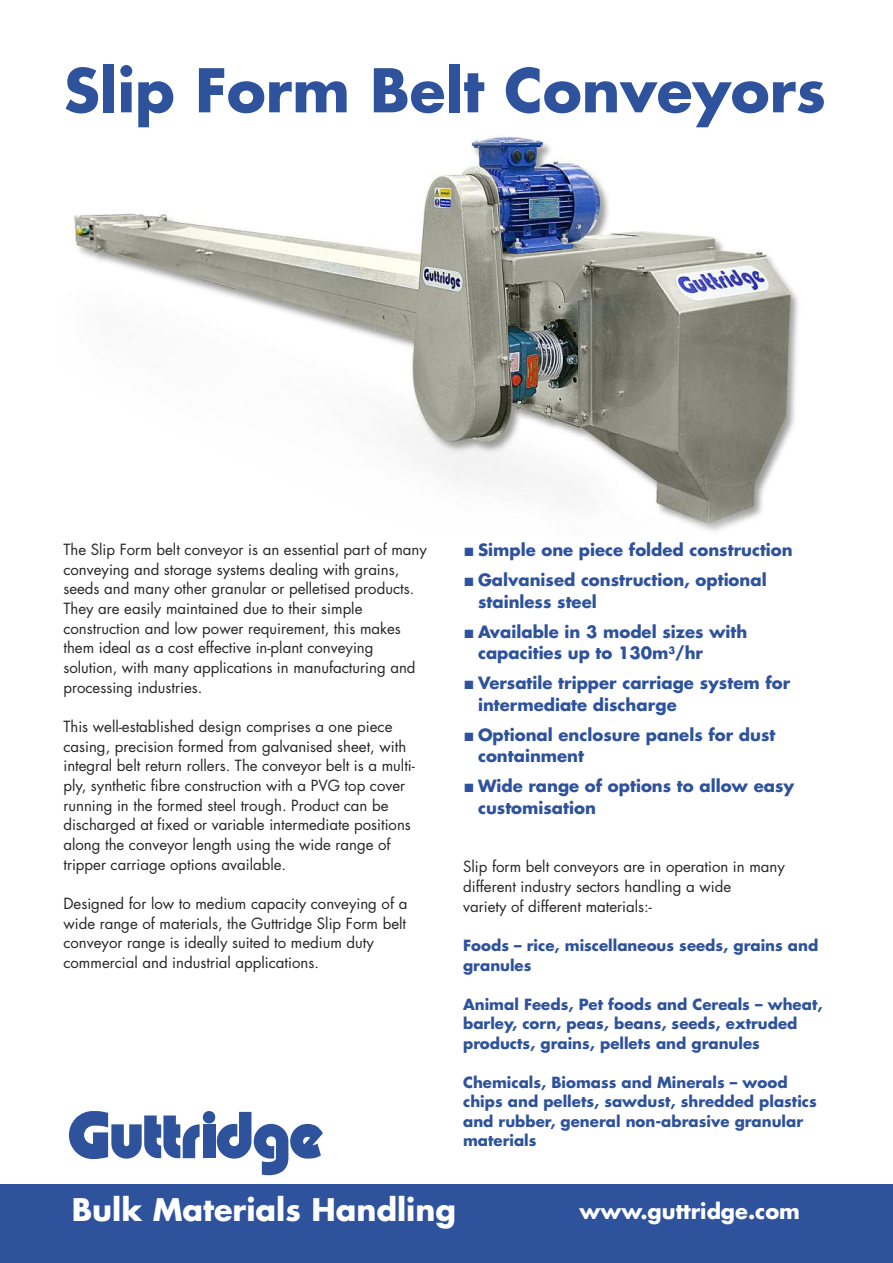
<style>
.page{position:relative;width:893px;height:1263px;background:#fff}
.page>*{position:absolute;margin:0;border:0;box-sizing:border-box;transform-origin:0 0}
.t1{font:700 58.5px "Futura CE";color:#2e529b}
.t2{font:700 30.3px "Futura CE";color:#fff}
.t3{font:700 21px "Futura CE";color:#fff}
.t4{font:700 16.5px/21.5px "Futura CE";color:#2e529b}
.t5{font:15px/19.6px "Futura CE";color:#272627}
.t6{font:700 15px/19.5px "Futura CE";color:#2e529b}
</style>
<div class="page">
<div style="left:0;top:1184px;width:893px;height:79px;background:#2e529b"></div>
<svg style="left:69px;top:1111px;width:254px;height:64px"></svg>
<img style="left:67px;top:135px;width:732px;height:396px">
<h1 class="t1" style="left:64px;top:64px;width:764px">Slip Form Belt Conveyors</h1>
<p class="t5" style="left:63px;top:541px;width:365px">The Slip Form belt conveyor is an essential part of many conveying and storage systems dealing with grains, seeds and many other granular or pelletised products.<br>They are easily maintained due to their simple construction and low power requirement, this makes them ideal as a cost effective in-plant conveying solution, with many applications in manufacturing and processing industries.</p>
<p class="t5" style="left:63px;top:718px;width:353px">This well-established design comprises a one piece casing, precision formed from galvanised sheet, with integral belt return rollers. The conveyor belt is a multi&shy;ply, synthetic fibre construction with a PVG top cover running in the formed steel trough. Product can be discharged at fixed or variable intermediate positions along the conveyor length using the wide range of tripper carriage options available.</p>
<p class="t5" style="left:63px;top:895px;width:345px">Designed for low to medium capacity conveying of a wide range of materials, the Guttridge Slip Form belt conveyor range is ideally suited to medium duty commercial and industrial applications.</p>
<p class="t4" style="left:464px;top:541px;width:330px">■ Simple one piece folded construction</p>
<p class="t4" style="left:478px;top:571px;width:290px;text-indent:-14px">■ Galvanised construction, optional stainless steel</p>
<p class="t4" style="left:478px;top:622px;width:271px;text-indent:-14px">■ Available in 3 model sizes with capacities up to 130m<sup>3</sup>/hr</p>
<p class="t4" style="left:478px;top:674px;width:314px;text-indent:-14px">■ Versatile tripper carriage system for intermediate discharge</p>
<p class="t4" style="left:478px;top:725px;width:299px;text-indent:-14px">■ Optional enclosure panels for dust containment</p>
<p class="t4" style="left:478px;top:777px;width:318px;text-indent:-14px">■ Wide range of options to allow easy customisation</p>
<p class="t5" style="left:463px;top:858px;width:323px">Slip form belt conveyors are in operation in many different industry sectors handling a wide<br>variety of different materials:-</p>
<p class="t6" style="left:463px;top:937px;width:357px">Foods – rice, miscellaneous seeds, grains and granules</p>
<p class="t6" style="left:463px;top:995px;width:361px">Animal Feeds, Pet foods and Cereals – wheat, barley, corn, peas, beans, seeds, extruded products, grains, pellets and granules</p>
<p class="t6" style="left:463px;top:1074px;width:355px">Chemicals, Biomass and Minerals – wood chips and pellets, sawdust, shredded plastics and rubber, general non-abrasive granular materials</p>
<h2 class="t2" style="left:72px;top:1196px;width:386px">Bulk Materials Handling</h2>
<h3 class="t3" style="left:580px;top:1201px;width:222px">www.guttridge.com</h3>
</div>
